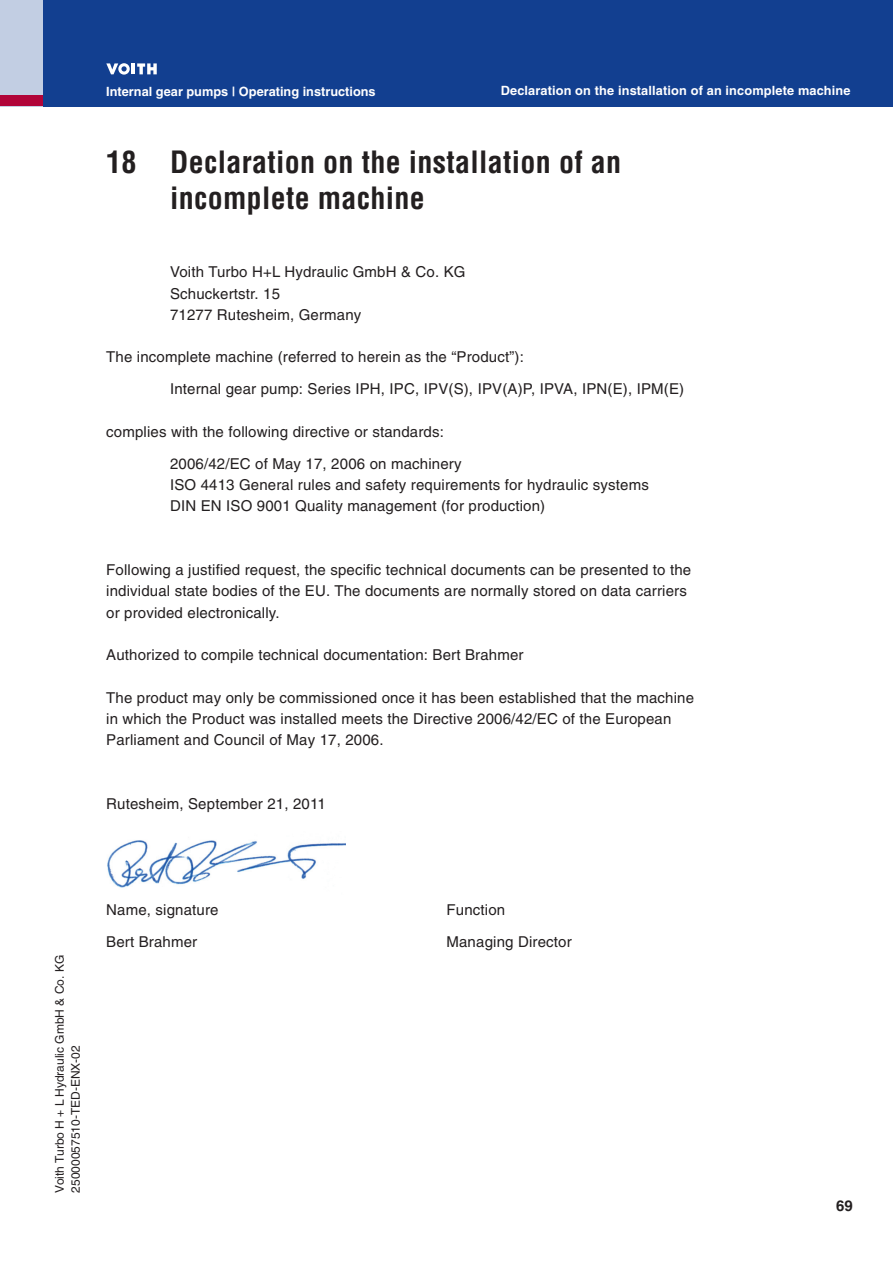
<style>
.page{position:relative;width:893px;height:1263px;background:#fff}
.page>*{position:absolute;margin:0;border:0;box-sizing:border-box;transform-origin:0 0}
.t1{font:700 condensed 30px/36px "Helvetica";letter-spacing:.01em;color:#231f20}
.t2{font:15px/21.3px "Helvetica Euro";letter-spacing:.01em;color:#231f20}
.t3{font:700 15px "Helvetica Euro";color:#231f20}
.t4{font:700 12.75px "Helvetica Euro";letter-spacing:.01em;color:#fff}
.t5{font:12px/15.9px "Helvetica Euro";color:#231f20}
</style>
<div class="page">
<div style="left:0;top:0;width:893px;height:106px;background:#123f90"></div>
<div style="left:0;top:0;width:43px;height:106px;background:#c2cee3"></div>
<div style="left:0;top:96px;width:43px;height:10px;background:#b10439"></div>
<svg style="left:106px;top:63px;width:51px;height:12px"></svg>
<img style="left:107px;top:840px;width:239px;height:48px">
<p class="t4" style="left:106px;top:83px;width:271px">Internal gear pumps | Operating instructions</p>
<p class="t4" style="left:501px;top:83px;width:351px">Declaration on the installation of an incomplete machine</p>
<h1 class="t1" style="left:170px;top:144px;width:453px;text-indent:-64px">18 Declaration on the installation of an incomplete machine</h1>
<p class="t2" style="left:170px;top:261px;width:297px">Voith Turbo H+L Hydraulic GmbH &amp; Co. KG<br>Schuckertstr. 15<br>71277 Rutesheim, Germany</p>
<p class="t2" style="left:170px;top:341px;width:516px;line-height:32px;text-indent:-64px">The incomplete machine (referred to herein as the “Product”):<br>Internal gear pump: Series IPH, IPC, IPV(S), IPV(A)P, IPVA, IPN(E), IPM(E)</p>
<p class="t2" style="left:170px;top:416px;width:293px;line-height:32px;text-indent:-64px">complies with the following directive or standards:<br>2006/42/EC of May 17, 2006 on machinery</p>
<p class="t2" style="left:170px;top:474px;width:480px">ISO 4413 General rules and safety requirements for hydraulic systems<br>DIN EN ISO 9001 Quality management (for production)</p>
<p class="t2" style="left:106px;top:559px;width:586px">Following a justified request, the specific technical documents can be presented to the individual state bodies of the EU. The documents are normally stored on data carriers or provided electronically.</p>
<p class="t2" style="left:106px;top:644px;width:419px">Authorized to compile technical documentation: Bert Brahmer</p>
<p class="t2" style="left:106px;top:687px;width:589px">The product may only be commissioned once it has been established that the machine in which the Product was installed meets the Directive 2006/42/EC of the European<br>Parliament and Council of May 17, 2006.</p>
<p class="t2" style="left:106px;top:793px;width:221px">Rutesheim, September 21, 2011</p>
<p class="t5" style="left:52px;top:1193px;width:239px;rotate:-90deg">Voith Turbo H + L Hydraulic GmbH &amp; Co. KG<br>25000057510-TED-ENX-02</p>
<p class="t2" style="left:106px;top:899px;width:114px">Name, signature</p>
<p class="t2" style="left:446px;top:899px;width:60px">Function</p>
<p class="t2" style="left:106px;top:931px;width:93px">Bert Brahmer</p>
<p class="t2" style="left:446px;top:931px;width:127px">Managing Director</p>
<p class="t3" style="left:836px;top:1197px;width:18px">69</p>
</div>
